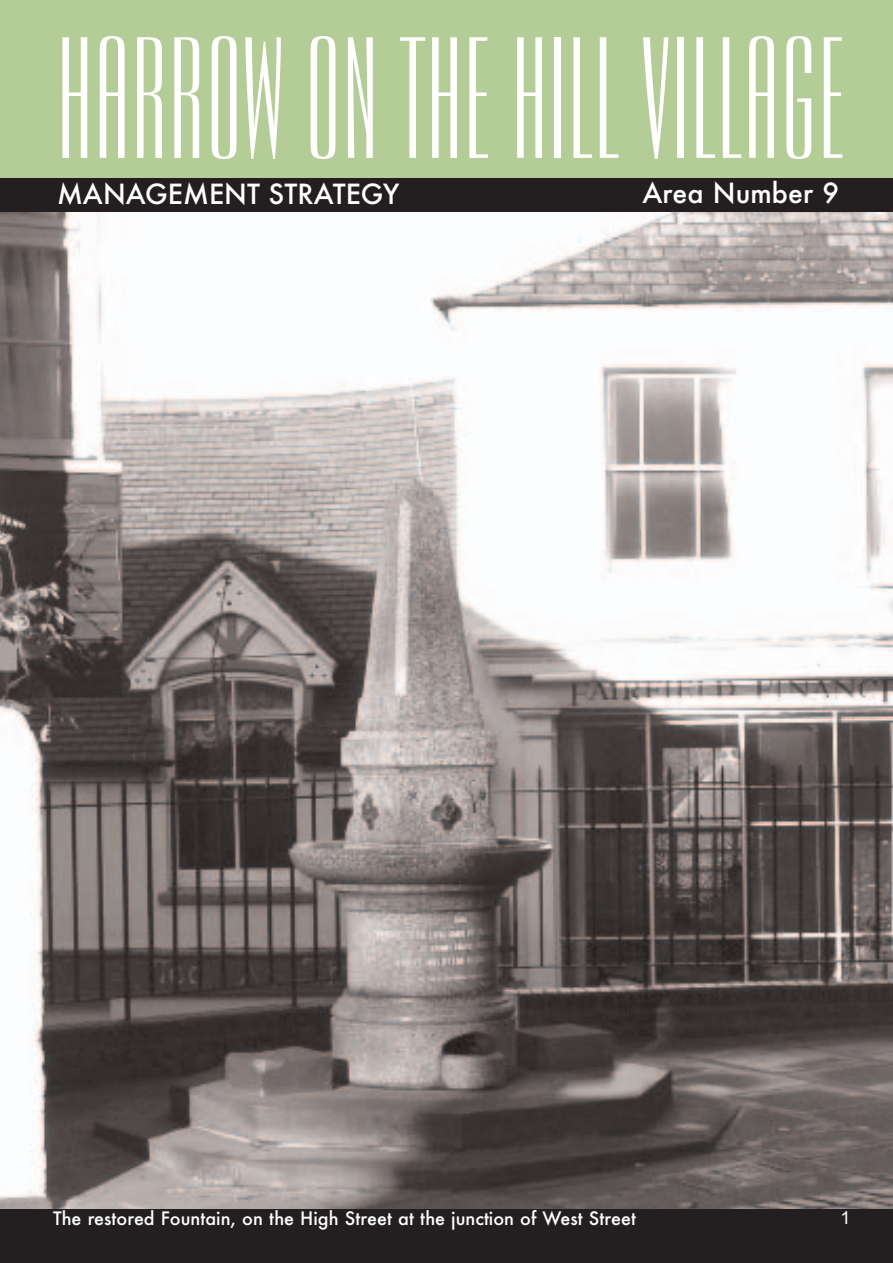
<style>
.page{position:relative;width:893px;height:1263px;background:#fff}
.page>*{position:absolute;margin:0;border:0;box-sizing:border-box;transform-origin:0 0}
.t1{font:168px "Empire BT";color:#fff}
.t2{font:500 27px "Futura";color:#fff}
.t3{font:500 18px "Futura";color:#fff}
.t4{font:18px "Arial";color:#fff}
</style>
<div class="page">
<div style="left:0;top:0;width:893px;height:189px;background:#b4cc95"></div>
<div style="left:0;top:178px;width:893px;height:35px;background:#231f20"></div>
<img style="left:0;top:213px;width:893px;height:996px">
<div style="left:0;top:1209px;width:893px;height:54px;background:#231f20"></div>
<h1 class="t1" style="left:56px;top:2px;width:790px">HARROW ON THE HILL VILLAGE</h1>
<h2 class="t2" style="left:57px;top:179px;width:344px">MANAGEMENT STRATEGY</h2>
<h2 class="t2" style="left:643px;top:178px;width:198px">Area Number 9</h2>
<p class="t3" style="left:53px;top:1208px;width:585px">The restored Fountain, on the High Street at the junction of West Street</p>
<p class="t4" style="left:840px;top:1207px;width:12px">1</p>
</div>
